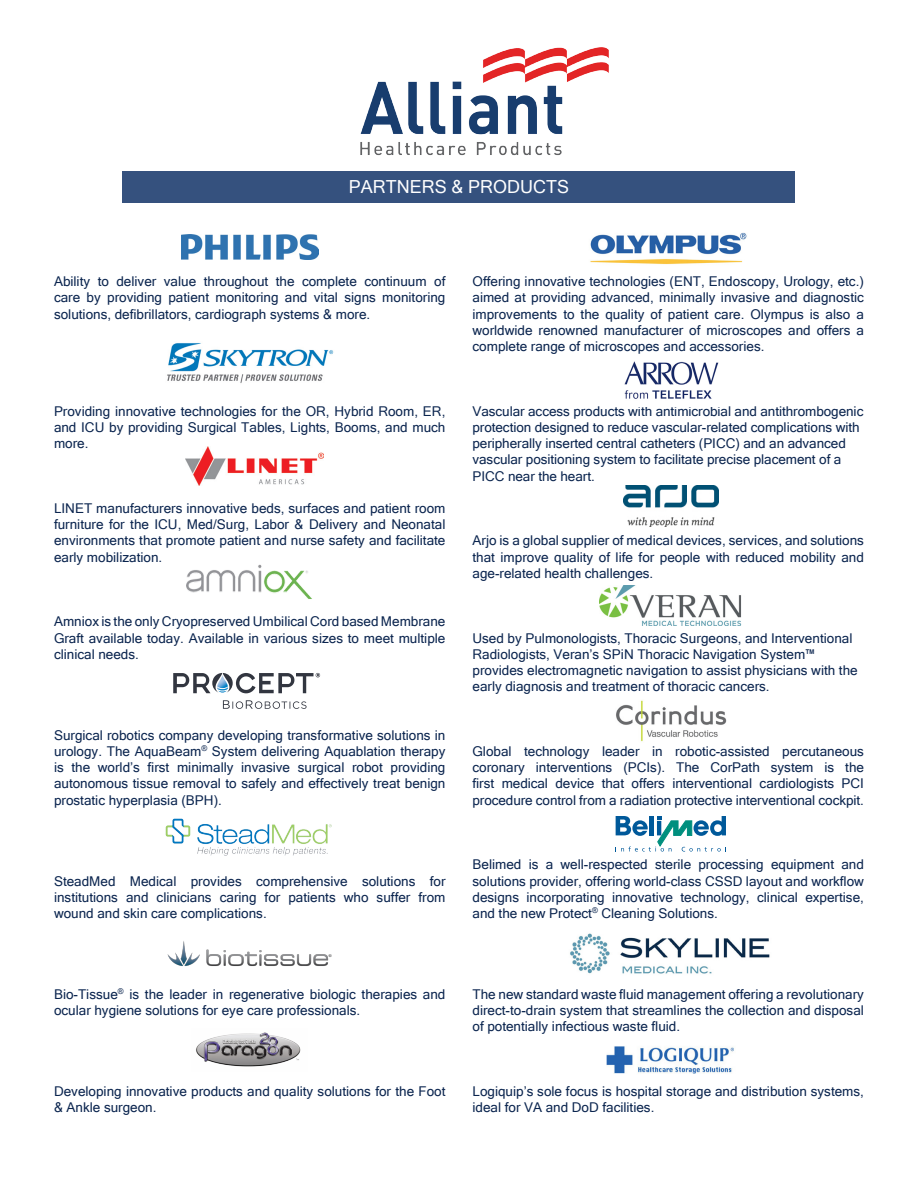
<style>
.page{position:relative;width:918px;height:1188px;background:#fff}
.page>*{position:absolute;margin:0;border:0;box-sizing:border-box;transform-origin:0 0}
.t1{font:18px "Microsoft Sans Serif";color:#fff}
.Copy{font:13.5px/16.2px "Microsoft Sans Serif";color:#0b254f;text-align:justify}
.PRODU{font:13.5px/16.2px "Microsoft Sans Serif";color:#0b254f}
</style>
<div class="page">
<img style="left:616px;top:700px;width:110px;height:42px">
<img style="left:181px;top:235px;width:138px;height:25px">
<img style="left:187px;top:564px;width:125px;height:35px">
<img style="left:590px;top:232px;width:157px;height:33px">
<img style="left:167px;top:343px;width:167px;height:40px">
<img style="left:606px;top:1046px;width:128px;height:28px">
<img style="left:165px;top:818px;width:167px;height:38px">
<img style="left:167px;top:941px;width:165px;height:25px">
<img style="left:196px;top:1032px;width:105px;height:35px">
<div style="left:123px;top:171px;width:672px;height:31px;background:#35517e"></div>
<img style="left:360px;top:47px;width:249px;height:109px">
<svg style="left:616px;top:816px;width:110px;height:36px"></svg>
<img style="left:185px;top:447px;width:139px;height:38px">
<img style="left:570px;top:933px;width:200px;height:41px">
<svg style="left:223px;top:700px;width:84px;height:9px"></svg>
<svg style="left:173px;top:673px;width:147px;height:20px"></svg>
<img style="left:600px;top:585px;width:142px;height:41px">
<img style="left:624px;top:361px;width:95px;height:38px">
<img style="left:623px;top:485px;width:96px;height:41px">
<p class="t1" style="left:349px;top:177px;width:222px">PARTNERS &amp; PRODUCTS</p>
<p class="Copy" style="left:54px;top:273px;width:393px">Ability to deliver value throughout the complete continuum of care by providing patient monitoring and vital signs monitoring solutions, defibrillators, cardiograph systems &amp; more.</p>
<p class="Copy" style="left:54px;top:403px;width:393px">Providing innovative technologies for the OR, Hybrid Room, ER, and ICU by providing Surgical Tables, Lights, Booms, and much more.</p>
<p class="Copy" style="left:54px;top:500px;width:393px">LINET manufacturers innovative beds, surfaces and patient room furniture for the ICU, Med/Surg, Labor &amp; Delivery and Neonatal environments that promote patient and nurse safety and facilitate early mobilization.</p>
<p class="Copy" style="left:54px;top:613px;width:393px">Amniox is the only Cryopreserved Umbilical Cord based Membrane Graft available today. Available in various sizes to meet multiple clinical needs.</p>
<p class="Copy" style="left:54px;top:727px;width:393px">Surgical robotics company developing transformative solutions in urology. The AquaBeam<sup>®</sup> System delivering Aquablation therapy is the world’s first minimally invasive surgical robot providing autonomous tissue removal to safely and effectively treat benign prostatic hyperplasia (BPH).</p>
<p class="Copy" style="left:54px;top:873px;width:393px">SteadMed Medical provides comprehensive solutions for institutions and clinicians caring for patients who suffer from wound and skin care complications.</p>
<p class="Copy" style="left:472px;top:273px;width:393px">Offering innovative technologies (ENT, Endoscopy, Urology, etc.) aimed at providing advanced, minimally invasive and diagnostic improvements to the quality of patient care. Olympus is also a worldwide renowned manufacturer of microscopes and offers a complete range of microscopes and accessories.</p>
<p class="PRODU" style="left:472px;top:403px;width:392px">Vascular access products with antimicrobial and antithrombogenic protection designed to reduce vascular-related complications with peripherally inserted central catheters (PICC) and an advanced vascular positioning system to facilitate precise placement of a PICC near the heart.</p>
<p class="PRODU" style="left:472px;top:532px;width:393px;text-align:justify">Arjo is a global supplier of medical devices, services, and solutions that improve quality of life for people with reduced mobility and age-related health challenges.</p>
<p class="PRODU" style="left:472px;top:630px;width:387px">Used by Pulmonologists, Thoracic Surgeons, and Interventional Radiologists, Veran’s SPiN Thoracic Navigation System™ provides electromagnetic navigation to assist physicians with the early diagnosis and treatment of thoracic cancers.</p>
<p class="Copy" style="left:472px;top:743px;width:393px">Global technology leader in robotic-assisted percutaneous coronary interventions (PCIs). The CorPath system is the first medical device that offers interventional cardiologists PCI procedure control from a radiation protective interventional cockpit.</p>
<p class="PRODU" style="left:472px;top:856px;width:393px;text-align:justify">Belimed is a well-respected sterile processing equipment and solutions provider, offering world-class CSSD layout and workflow designs incorporating innovative technology, clinical expertise, and the new Protect<sup>®</sup> Cleaning Solutions.</p>
<p class="PRODU" style="left:54px;top:986px;width:393px">Bio-Tissue<sup>®</sup> is the leader in regenerative biologic therapies and ocular hygiene solutions for eye care professionals.</p>
<p class="PRODU" style="left:54px;top:1083px;width:393px">Developing innovative products and quality solutions for the Foot &amp; Ankle surgeon.</p>
<p class="PRODU" style="left:472px;top:986px;width:393px;text-align:justify">The new standard waste fluid management offering a revolutionary direct-to-drain system that streamlines the collection and disposal of potentially infectious waste fluid.</p>
<p class="PRODU" style="left:472px;top:1083px;width:393px">Logiquip’s sole focus is hospital storage and distribution systems, ideal for VA and DoD facilities.</p>
</div>
